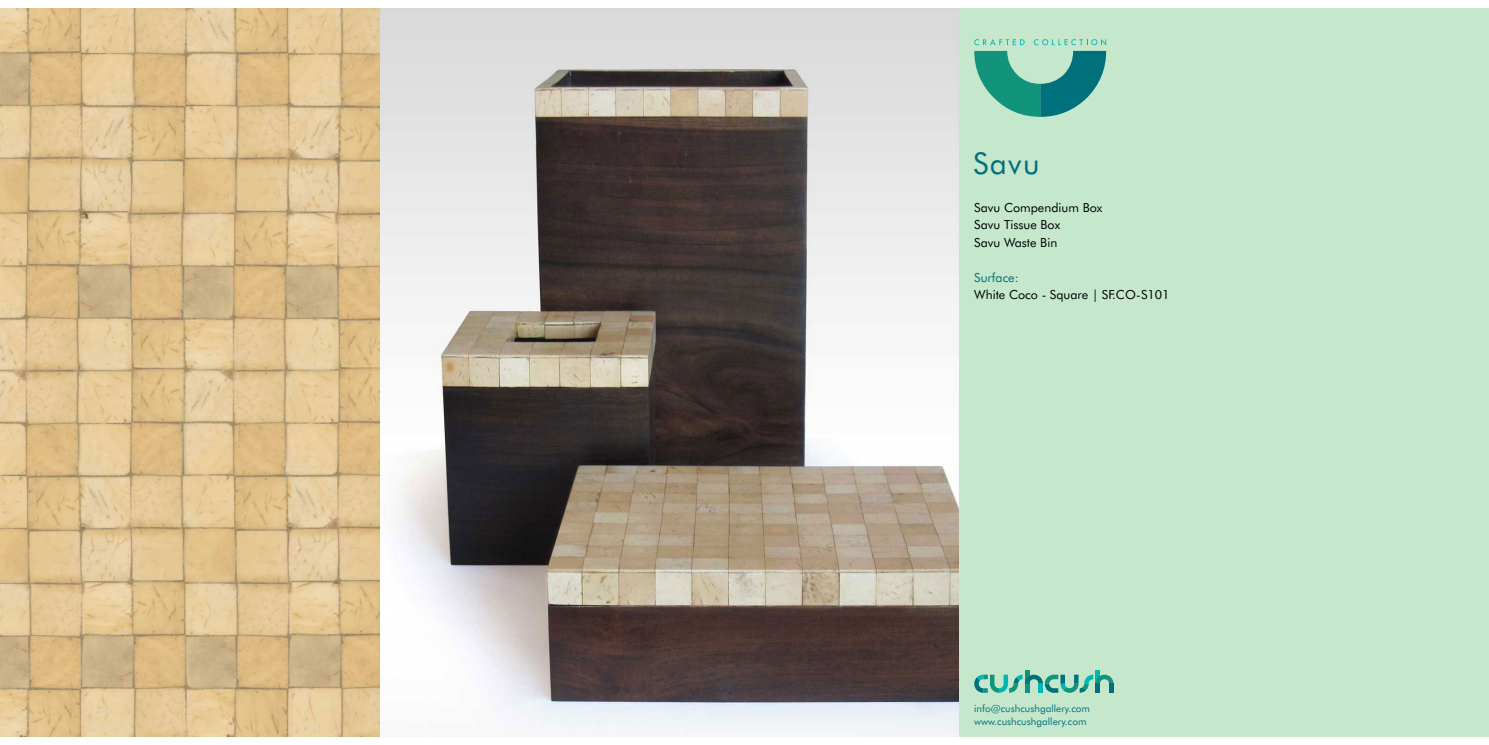
<style>
.page{position:relative;width:1489px;height:745px;background:#fff}
.page>*{position:absolute;margin:0;border:0;box-sizing:border-box;transform-origin:0 0}
.t1{font:30px "Futura BT";color:#00707c}
.t2{font:12.5px/17.4px "Futura BT";color:#000}
.t3{font:12.5px "Futura BT";color:#00707c}
.t4{font:10px/12.6px "Futura BT";color:#00707c}
</style>
<div class="page">
<img style="left:379px;top:9px;width:580px;height:726px">
<img style="left:0;top:9px;width:379px;height:726px">
<div style="left:959px;top:9px;width:529px;height:726px;background:#c5e7cc"></div>
<svg style="left:974px;top:39px;width:50px;height:6px"></svg>
<svg style="left:1033px;top:39px;width:73px;height:6px"></svg>
<svg style="left:974px;top:51px;width:132px;height:66px"></svg>
<div style="left:1024px;top:669px;width:5px;height:23px;background:#12937c"></div>
<svg style="left:1095px;top:670px;width:4px;height:4px"></svg>
<svg style="left:974px;top:674px;width:139px;height:18px"></svg>
<h1 class="t1" style="left:973px;top:151px;width:68px">Savu</h1>
<p class="t2" style="left:974px;top:200px;width:129px">Savu Compendium Box<br>Savu Tissue Box<br>Savu Waste Bin</p>
<p class="t3" style="left:974px;top:272px;width:46px">Surface:</p>
<p class="t2" style="left:974px;top:287px;width:197px">White Coco - Square | SF.CO-S101</p>
<p class="t4" style="left:974px;top:702px;width:117px">info@cushcushgallery.com www.cushcushgallery.com</p>
</div>
